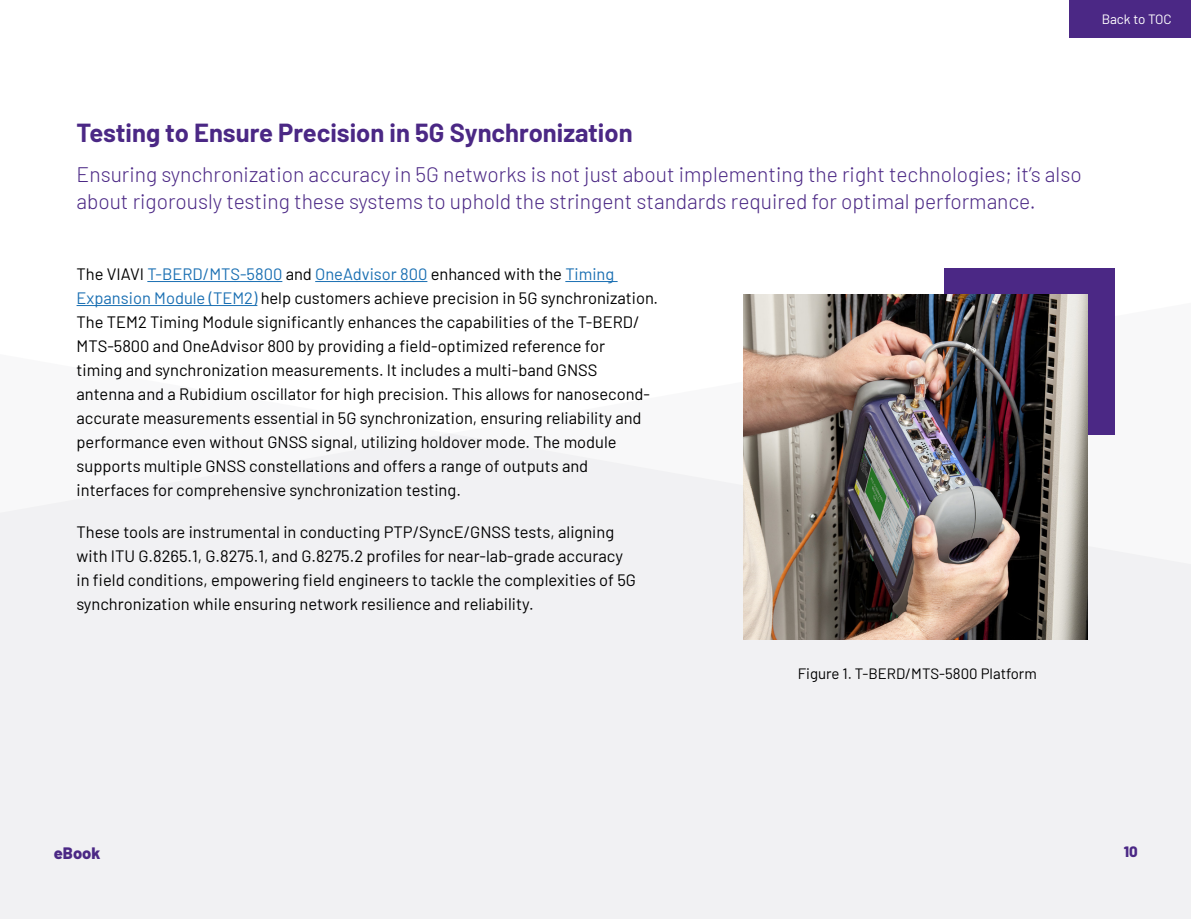
<style>
.page{position:relative;width:1191px;height:919px;background:#fff}
.page>*{position:absolute;margin:0;border:0;box-sizing:border-box;transform-origin:0 0}
.t1{font:700 25.5px "Barlow";color:#4b2885}
.t2{font:300 21px/27px "Barlow";color:#4b2885}
.t3{font:16.5px/24px "Barlow";color:#000}
.t4{font:800 16.5px "Barlow";color:#4b2885}
.t5{font:15px "Barlow";color:#000}
.t6{font:800 15px "Barlow";color:#4b2885}
.t7{font:13.5px "Barlow";letter-spacing:-.005em;color:#fff}
.s1{color:#1b70b3}
</style>
<div class="page">
<div style="left:0;top:352px;width:1191px;height:566px;background:#f1f1f3"></div>
<div style="left:944px;top:268px;width:170px;height:167px;background:#4b2885"></div>
<img style="left:743px;top:294px;width:344px;height:345px">
<div style="left:1069px;top:0;width:122px;height:38px;background:#4b2885"></div>
<hr style="left:147px;top:281px;width:135px;height:1px;background:#1b70b3">
<hr style="left:315px;top:281px;width:112px;height:1px;background:#1b70b3">
<hr style="left:565px;top:281px;width:52px;height:1px;background:#1b70b3">
<hr style="left:77px;top:305px;width:180px;height:1px;background:#1b70b3">
<p class="t7" style="left:1101px;top:9px;width:72px">Back to TOC</p>
<h1 class="t1" style="left:77px;top:114px;width:557px">Testing to Ensure Precision in 5G Synchronization</h1>
<p class="t2" style="left:77px;top:159px;width:1006px">Ensuring synchronization accuracy in 5G networks is not just about implementing the right technologies; it’s also about rigorously testing these systems to uphold the stringent standards required for optimal performance.</p>
<p class="t3" style="left:77px;top:261px;width:583px">The VIAVI <span class="s1">T-BERD/MTS-5800</span> and <span class="s1">OneAdvisor 800</span> enhanced with the <span class="s1">Timing Expansion Module (TEM2)</span> help customers achieve precision in 5G synchronization.<br>The TEM2 Timing Module significantly enhances the capabilities of the T-BERD/ MTS-5800 and OneAdvisor 800 by providing a field-optimized reference for<br>timing and synchronization measurements. It includes a multi-band GNSS antenna and a Rubidium oscillator for high precision. This allows for nanosecond&shy;accurate measurements essential in 5G synchronization, ensuring reliability and performance even without GNSS signal, utilizing holdover mode. The module supports multiple GNSS constellations and offers a range of outputs and interfaces for comprehensive synchronization testing.</p>
<p class="t3" style="left:77px;top:518px;width:561px">These tools are instrumental in conducting PTP/SyncE/GNSS tests, aligning with ITU G.8265.1, G.8275.1, and G.8275.2 profiles for near-lab-grade accuracy in field conditions, empowering field engineers to tackle the complexities of 5G synchronization while ensuring network resilience and reliability.</p>
<p class="t5" style="left:797px;top:662px;width:240px">Figure 1. T-BERD/MTS-5800 Platform</p>
<p class="t4" style="left:54px;top:840px;width:48px">eBook</p>
<p class="t6" style="left:1124px;top:840px;width:15px">10</p>
</div>
